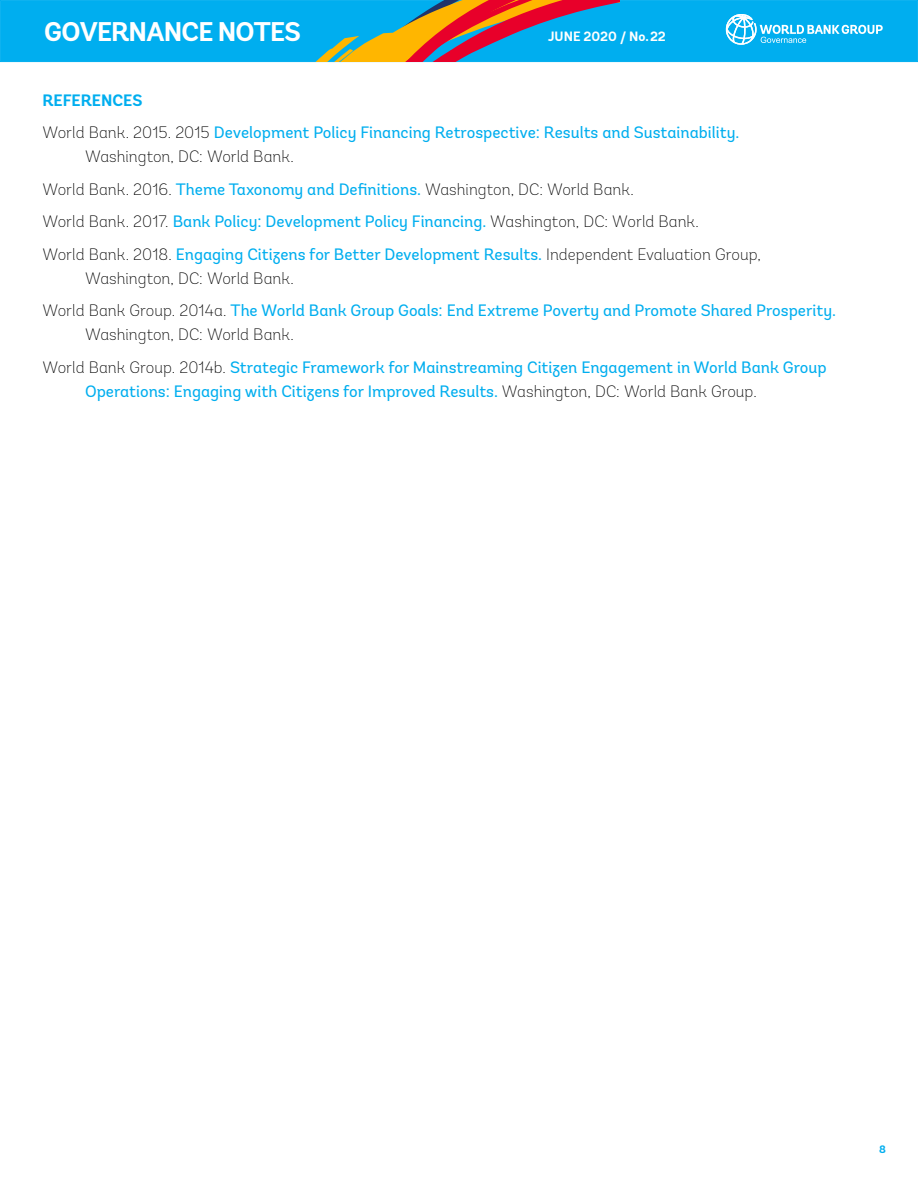
<style>
.page{position:relative;width:918px;height:1188px;background:#fff}
.page>*{position:absolute;margin:0;border:0;box-sizing:border-box;transform-origin:0 0}
.t1{font:700 27px "Andes";letter-spacing:-.03em;color:#fff}
.t2{font:16.5px/32.5px "Andes";color:#00aeef}
.t3{font:200 16.5px/32.5px "Andes";letter-spacing:.005em;color:#000}
.t4{font:700 13.5px "Andes";color:#fff}
.t5{font:700 10.8px "Andes";color:#00aeef}
.s1{font-weight:700}
.s2{font-weight:200;color:#000}
.s3{font-weight:400;color:#00aeef}
</style>
<div class="page">
<div style="left:0;top:0;width:918px;height:62px;background:#00aeef;border:1px solid #00aeef"></div>
<svg style="left:286px;top:0;width:333px;height:62px"></svg>
<svg style="left:726px;top:14px;width:157px;height:31px"></svg>
<h1 class="t1" style="left:44px;top:15px;width:258px">GOVERNANCE NOTES</h1>
<p class="t4" style="left:548px;top:28px;width:119px">JUNE 2020 / No.22</p>
<p class="t2" style="left:43px;top:84px;width:698px"><span class="s1">REFERENCES<br></span><span class="s2">World Bank. 2015. 2015</span> Development Policy Financing Retrospective: Results and Sustainability.</p>
<p class="t3" style="left:43px;top:141px;width:720px;text-indent:43px">Washington, DC: World Bank.<br>World Bank. 2016. <span class="s3">Theme Taxonomy and Definitions.</span> Washington, DC: World Bank.<br>World Bank. 2017. <span class="s3">Bank Policy: Development Policy Financing.</span> Washington, DC: World Bank.<br>World Bank. 2018. <span class="s3">Engaging Citizens for Better Development Results.</span> Independent Evaluation Group,</p>
<p class="t2" style="left:43px;top:262px;width:795px;text-indent:43px"><span class="s2">Washington, DC: World Bank.<br>World Bank Group. 2014a.</span> The World Bank Group Goals: End Extreme Poverty and Promote Shared Prosperity.</p>
<p class="t2" style="left:43px;top:319px;width:786px;text-indent:43px"><span class="s2">Washington, DC: World Bank.<br>World Bank Group. 2014b.</span> Strategic Framework for Mainstreaming Citizen Engagement in World Bank Group</p>
<p class="t2" style="left:85px;top:375px;width:673px">Operations: Engaging with Citizens for Improved Results. <span class="s2">Washington, DC: World Bank Group.</span></p>
<p class="t5" style="left:879px;top:1143px;width:8px">8</p>
</div>
